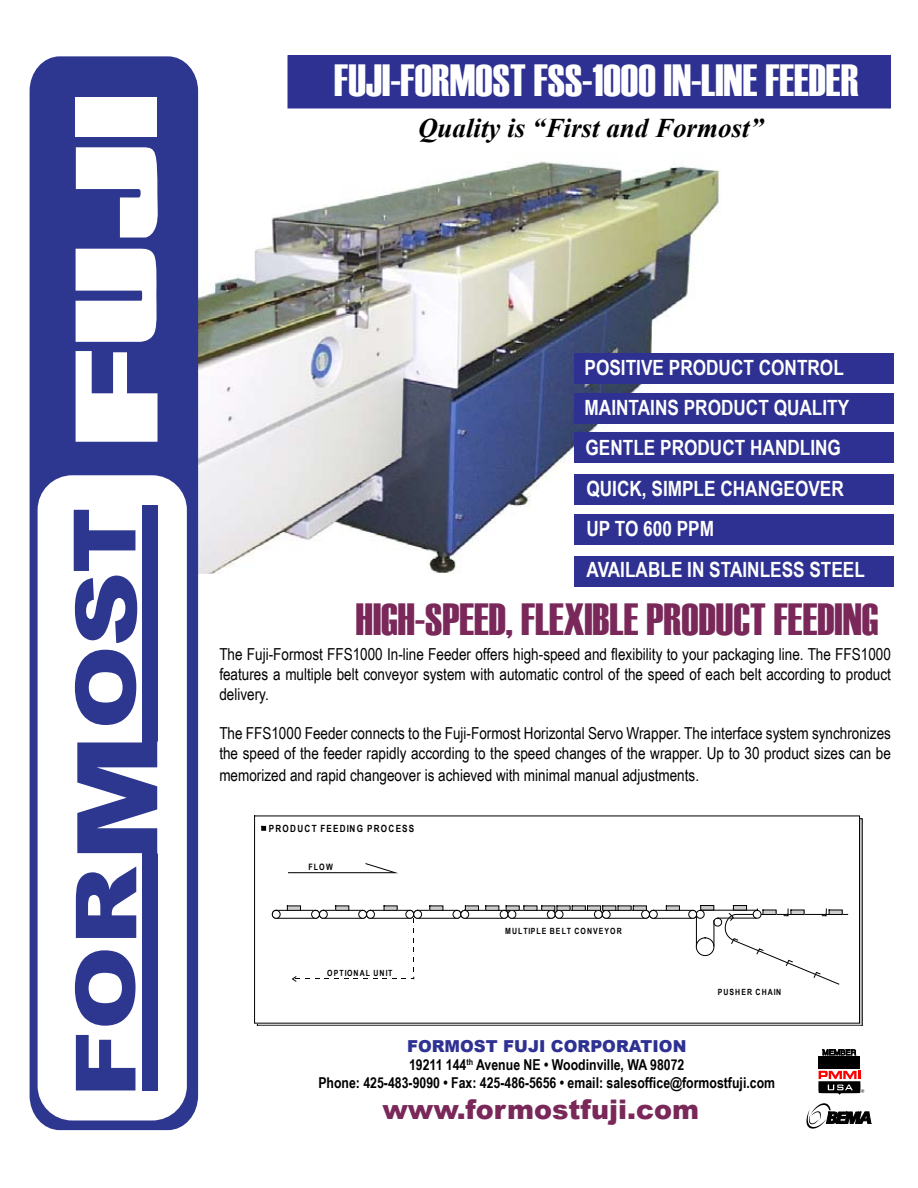
<style>
.page{position:relative;width:918px;height:1188px;background:#fff}
.page>*{position:absolute;margin:0;border:0;box-sizing:border-box;transform-origin:0 0}
.t1{font:900 112.95px "Arial";color:#2d3790;scale:1.22 1}
.t2{font:45px "Haettenschweiler";color:#792859}
.t3{font:45px "Haettenschweiler";color:#fff}
.t4{font:italic 700 27px "Times New Roman";color:#000}
.t5{font:900 27px "Arial";color:#792859}
.t6{font:700 21px/40.8px "Arial Narrow";color:#fff}
.t7{font:16.5px/19.8px "Arial Narrow";color:#000;text-align:justify}
.t8{font:900 16.5px "Arial";color:#2e3192}
.t9{font:700 15px/18px "Arial Narrow";color:#000;text-align:center}
.t10{font:700 9.9px "Arial Narrow";letter-spacing:.13em;color:#000}
.t11{font:700 8.85px "Arial Narrow";color:#000}
.t12{font:700 8.55px "Arial Narrow";letter-spacing:.125em;color:#000}
</style>
<div class="page">
<img style="left:198px;top:103px;width:588px;height:471px">
<div style="left:818px;top:1056px;width:42px;height:13px;background:#000"></div>
<svg style="left:818px;top:1071px;width:47px;height:24px"></svg>
<svg style="left:823px;top:1050px;width:33px;height:5px"></svg>
<svg style="left:288px;top:863px;width:110px;height:10px"></svg>
<svg style="left:272px;top:909px;width:576px;height:75px"></svg>
<svg style="left:262px;top:826px;width:4px;height:4px"></svg>
<hr style="left:701px;top:906px;width:13px;height:4px;background:#ccc">
<div style="left:701px;top:905px;width:13px;height:5px;border:1px solid #000"></div>
<hr style="left:733px;top:906px;width:14px;height:4px;background:#ccc">
<div style="left:733px;top:905px;width:14px;height:5px;border:1px solid #000"></div>
<div style="left:763px;top:910px;width:13px;height:5px;background:#ccc"></div>
<div style="left:763px;top:910px;width:13px;height:5px;border:1px solid #000"></div>
<div style="left:791px;top:910px;width:13px;height:5px;background:#ccc"></div>
<div style="left:791px;top:910px;width:13px;height:5px;border:1px solid #000"></div>
<div style="left:829px;top:910px;width:13px;height:5px;background:#ccc"></div>
<div style="left:829px;top:910px;width:13px;height:5px;border:1px solid #000"></div>
<div style="left:288px;top:56px;width:602px;height:52px;background:#2e3192"></div>
<svg style="left:806px;top:1103px;width:65px;height:26px"></svg>
<div style="left:575px;top:353px;width:319px;height:31px;background:#2e3192"></div>
<div style="left:575px;top:393px;width:319px;height:31px;background:#2e3192"></div>
<div style="left:575px;top:432px;width:319px;height:30px;background:#2e3192"></div>
<div style="left:575px;top:474px;width:319px;height:31px;background:#2e3192"></div>
<div style="left:575px;top:515px;width:319px;height:30px;background:#2e3192"></div>
<div style="left:575px;top:556px;width:319px;height:30px;background:#2e3192"></div>
<div style="left:30px;top:56px;width:168px;height:1074px;background:#2d3790"></div>
<div style="left:38px;top:475px;width:149px;height:645px;background:#fff;border-radius:35px"></div>
<svg style="left:76px;top:1035px;width:59px;height:55px"></svg>
<svg style="left:75px;top:950px;width:61px;height:76px"></svg>
<svg style="left:76px;top:866px;width:60px;height:72px"></svg>
<svg style="left:75px;top:650px;width:61px;height:75px"></svg>
<svg style="left:74px;top:510px;width:63px;height:133px"></svg>
<div style="left:142px;top:831px;width:15px;height:260px;background:#2d3790"></div>
<div style="left:142px;top:505px;width:15px;height:244px;background:#2d3790"></div>
<svg style="left:76px;top:351px;width:82px;height:91px"></svg>
<svg style="left:76px;top:248px;width:81px;height:94px"></svg>
<svg style="left:76px;top:147px;width:83px;height:91px"></svg>
<div style="left:75px;top:97px;width:81px;height:40px;background:#fff"></div>
<h2 class="t3" style="left:334px;top:50px;width:526px">FUJI-FORMOST FSS-1000 IN-LINE FEEDER</h2>
<h3 class="t4" style="left:418px;top:109px;width:347px">Quality is “First and Formost”</h3>
<h1 class="t1" style="left:36px;top:863px;width:108px;rotate:-90deg">M</h1>
<p class="t6" style="left:585px;top:346px;width:261px">POSITIVE PRODUCT CONTROL</p>
<p class="t6" style="left:585px;top:387px;width:266px">MAINTAINS PRODUCT QUALITY</p>
<p class="t6" style="left:586px;top:426px;width:281px">GENTLE PRODUCT HANDLING<br>QUICK, SIMPLE CHANGEOVER<br>UP TO 600 PPM<br>AVAILABLE IN STAINLESS STEEL</p>
<h2 class="t2" style="left:356px;top:588px;width:524px">HIGH-SPEED, FLEXIBLE PRODUCT FEEDING</h2>
<p class="t7" style="left:219px;top:644px;width:673px">The Fuji-Formost FFS1000 In-line Feeder offers high-speed and flexibility to your packaging line. The FFS1000 features a multiple belt conveyor system with automatic control of the speed of each belt according to product delivery.</p>
<p class="t7" style="left:219px;top:723px;width:673px">The FFS1000 Feeder connects to the Fuji-Formost Horizontal Servo Wrapper. The interface system synchronizes the speed of the feeder rapidly according to the speed changes of the wrapper. Up to 30 product sizes can be</p>
<p class="t7" style="left:219px;top:764px;width:481px">memorized and rapid changeover is achieved with minimal manual adjustments.</p>
<p class="t10" style="left:269px;top:821px;width:147px">PRODUCT FEEDING PROCESS</p>
<p class="t11" style="left:309px;top:860px;width:26px">FLOW</p>
<p class="t12" style="left:327px;top:967px;width:67px">OPTIONAL UNIT</p>
<p class="t12" style="left:505px;top:924px;width:118px">MULTIPLE BELT CONVEYOR</p>
<p class="t12" style="left:718px;top:986px;width:65px">PUSHER CHAIN</p>
<p class="t8" style="left:407px;top:1034px;width:281px">FORMOST FUJI CORPORATION</p>
<p class="t9" style="left:318px;top:1055px;width:458px">19211 144<sup>th</sup> Avenue NE • Woodinville, WA 98072<br>Phone: 425-483-9090 • Fax: 425-486-5656 • email: salesoffice@formostfuji.com</p>
<h3 class="t5" style="left:382px;top:1090px;width:318px">www.formostfuji.com</h3>
</div>
